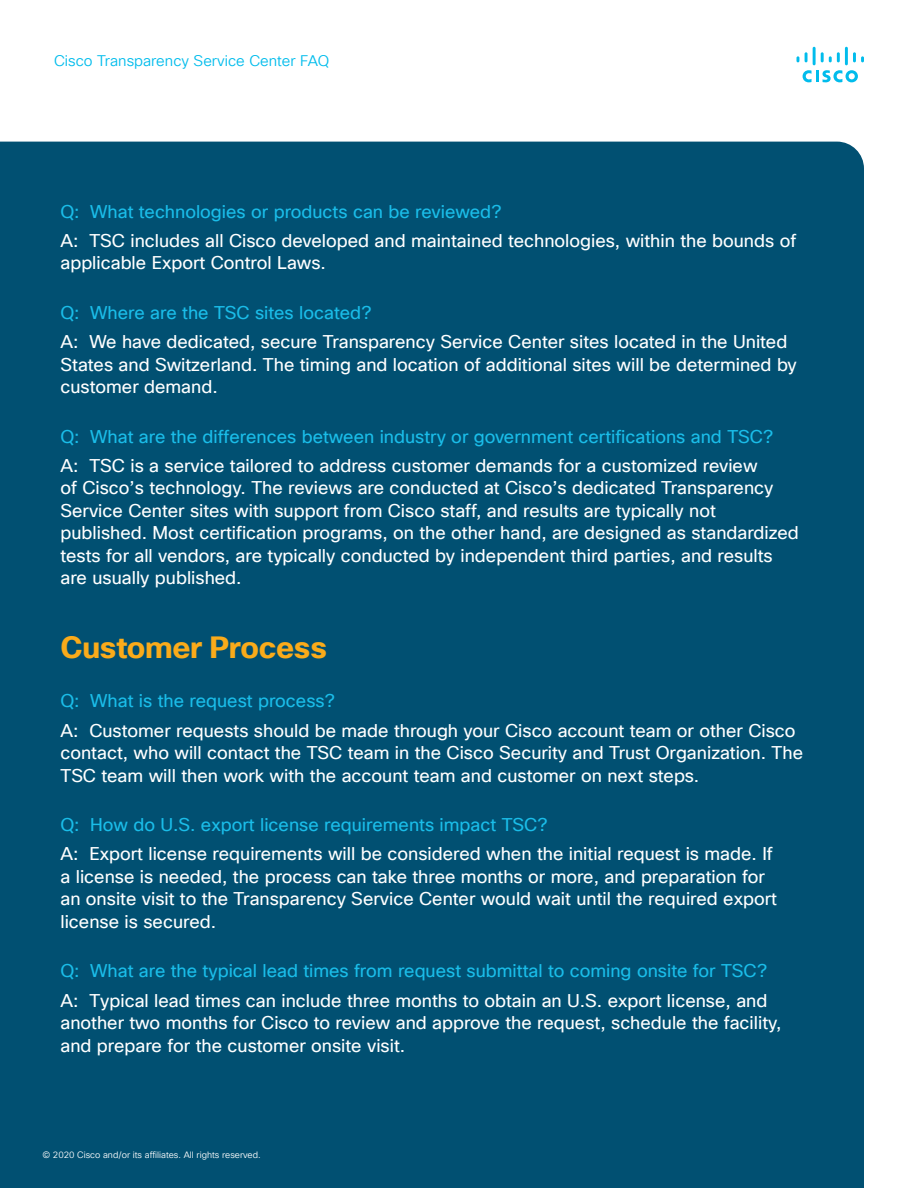
<style>
.page{position:relative;width:918px;height:1188px;background:#fff}
.page>*{position:absolute;margin:0;border:0;box-sizing:border-box;transform-origin:0 0}
.Subhead2_Orange{font:700 30px "Cisco Sans TT";letter-spacing:-.01em;color:#faab1a}
.Body{font:18px/22.5px "Cisco Sans TT";color:#fff}
.Body-2{font:18px "Cisco Sans TT";color:#1abde9}
.t1{font:15px "Cisco Sans TT Light";color:#01bcec}
.t2{font:9px "Cisco Sans TT Light";color:#fff}
</style>
<div class="page">
<svg style="left:803px;top:70px;width:55px;height:12px"></svg>
<svg style="left:797px;top:56px;width:2px;height:6px"></svg>
<svg style="left:805px;top:52px;width:3px;height:10px"></svg>
<hr style="left:813px;top:47px;width:3px;height:18px;background:#01bcec">
<svg style="left:821px;top:52px;width:19px;height:10px"></svg>
<hr style="left:845px;top:47px;width:3px;height:18px;background:#01bcec">
<svg style="left:853px;top:52px;width:11px;height:10px"></svg>
<div style="left:0;top:142px;width:864px;height:1046px;background:#015072"></div>
<p class="t1" style="left:54px;top:51px;width:277px">Cisco Transparency Service Center FAQ</p>
<p class="Body-2" style="left:60px;top:200px;width:443px">Q: What technologies or products can be reviewed?</p>
<p class="Body" style="left:60px;top:230px;width:737px">A: TSC includes all Cisco developed and maintained technologies, within the bounds of applicable Export Control Laws.</p>
<p class="Body-2" style="left:60px;top:301px;width:313px">Q: Where are the TSC sites located?</p>
<p class="Body" style="left:60px;top:331px;width:738px">A: We have dedicated, secure Transparency Service Center sites located in the United<br>States and Switzerland. The timing and location of additional sites will be determined by customer demand.</p>
<p class="Body-2" style="left:60px;top:425px;width:714px">Q: What are the differences between industry or government certifications and TSC?</p>
<p class="Body" style="left:60px;top:455px;width:740px">A: TSC is a service tailored to address customer demands for a customized review<br>of Cisco’s technology. The reviews are conducted at Cisco’s dedicated Transparency Service Center sites with support from Cisco staff, and results are typically not published. Most certification programs, on the other hand, are designed as standardized tests for all vendors, are typically conducted by independent third parties, and results are usually published.</p>
<p class="Subhead2_Orange" style="left:60px;top:628px;width:268px">Customer Process</p>
<p class="Body-2" style="left:60px;top:689px;width:276px">Q: What is the request process?</p>
<p class="Body" style="left:60px;top:720px;width:744px">A: Customer requests should be made through your Cisco account team or other Cisco contact, who will contact the TSC team in the Cisco Security and Trust Organization. The<br>TSC team will then work with the account team and customer on next steps.</p>
<p class="Body-2" style="left:60px;top:813px;width:489px">Q: How do U.S. export license requirements impact TSC?</p>
<p class="Body" style="left:60px;top:843px;width:718px">A: Export license requirements will be considered when the initial request is made. If a license is needed, the process can take three months or more, and preparation for an onsite visit to the Transparency Service Center would wait until the required export license is secured.</p>
<p class="Body-2" style="left:60px;top:959px;width:708px">Q: What are the typical lead times from request submittal to coming onsite for TSC?</p>
<p class="Body" style="left:60px;top:990px;width:723px">A: Typical lead times can include three months to obtain an U.S. export license, and another two months for Cisco to review and approve the request, schedule the facility, and prepare for the customer onsite visit.</p>
<p class="t2" style="left:42px;top:1149px;width:220px">© 2020 Cisco and/or its affiliates. All rights reserved.</p>
</div>
